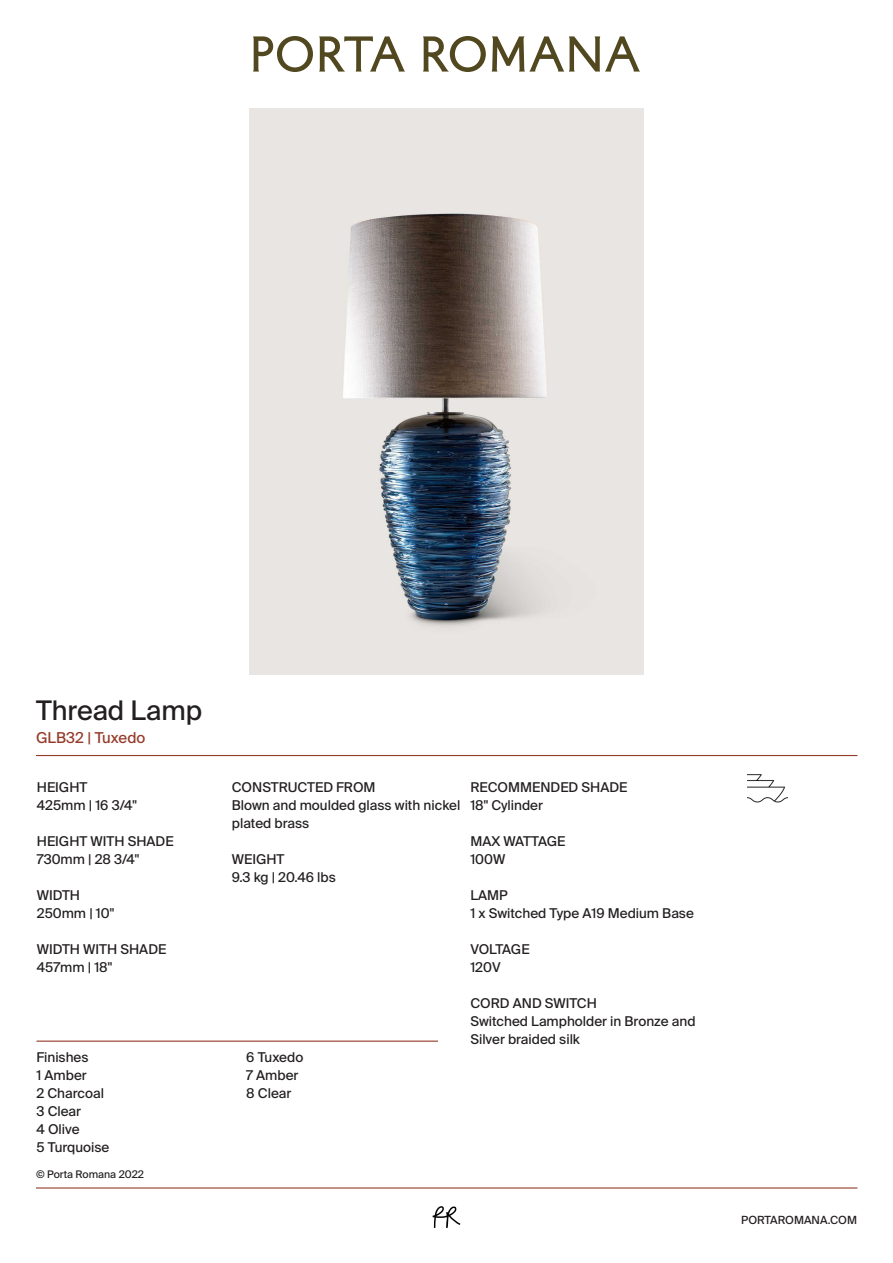
<style>
.page{position:relative;width:893px;height:1263px;background:#fff}
.page>*{position:absolute;margin:0;border:0;box-sizing:border-box;transform-origin:0 0}
.t1{font:27px "Suisse Intl";color:#231f20}
.t2{font:15px "Suisse Intl";color:#943b2a}
.t3{font:13.5px/18px "Suisse Intl";color:#231f20}
.t4{font:11.25px "Suisse Intl";color:#231f20}
.t5{font:10.5px "Suisse Intl";color:#231f20}
</style>
<div class="page">
<hr style="left:36px;top:755px;width:821px;height:1px;background:#943b2a">
<img style="left:250px;top:108px;width:393px;height:566px">
<svg style="left:253px;top:36px;width:60px;height:36px"></svg>
<svg style="left:319px;top:36px;width:86px;height:36px"></svg>
<svg style="left:423px;top:36px;width:63px;height:36px"></svg>
<svg style="left:492px;top:36px;width:148px;height:36px"></svg>
<hr style="left:36px;top:1040px;width:402px;height:2px;background:#943b2a">
<svg style="left:433px;top:1206px;width:27px;height:22px"></svg>
<hr style="left:36px;top:1187px;width:821px;height:1px;background:#943b2a">
<img style="left:747px;top:774px;width:40px;height:29px">
<h1 class="t1" style="left:36px;top:695px;width:167px">Thread Lamp</h1>
<p class="t2" style="left:36px;top:729px;width:111px">GLB32 | Tuxedo</p>
<p class="t3" style="left:37px;top:778px;width:102px">HEIGHT<br>425mm | 16 3/4"</p>
<p class="t3" style="left:37px;top:832px;width:138px">HEIGHT WITH SHADE<br>730mm | 28 3/4"</p>
<p class="t3" style="left:37px;top:886px;width:79px">WIDTH<br>250mm | 10"</p>
<p class="t3" style="left:37px;top:940px;width:131px">WIDTH WITH SHADE<br>457mm | 18"</p>
<p class="t3" style="left:232px;top:778px;width:230px">CONSTRUCTED FROM<br>Blown and moulded glass with nickel plated brass</p>
<p class="t3" style="left:232px;top:850px;width:106px">WEIGHT<br>9.3 kg | 20.46 lbs</p>
<p class="t3" style="left:36px;top:1048px;width:74px">Finishes<br>1 Amber<br>2 Charcoal<br>3 Clear<br>4 Olive<br>5 Turquoise</p>
<p class="t3" style="left:246px;top:1048px;width:59px">6 Tuxedo<br>7 Amber<br>8 Clear</p>
<p class="t5" style="left:36px;top:1168px;width:109px">© Porta Romana 2022</p>
<p class="t3" style="left:470px;top:778px;width:159px">RECOMMENDED SHADE<br>18" Cylinder</p>
<p class="t3" style="left:470px;top:832px;width:97px">MAX WATTAGE<br>100W</p>
<p class="t3" style="left:470px;top:886px;width:225px">LAMP<br>1 x Switched Type A19 Medium Base</p>
<p class="t3" style="left:470px;top:940px;width:61px">VOLTAGE<br>120V</p>
<p class="t3" style="left:470px;top:994px;width:227px">CORD AND SWITCH<br>Switched Lampholder in Bronze and<br>Silver braided silk</p>
<p class="t4" style="left:741px;top:1213px;width:117px">PORTAROMANA.COM</p>
</div>
